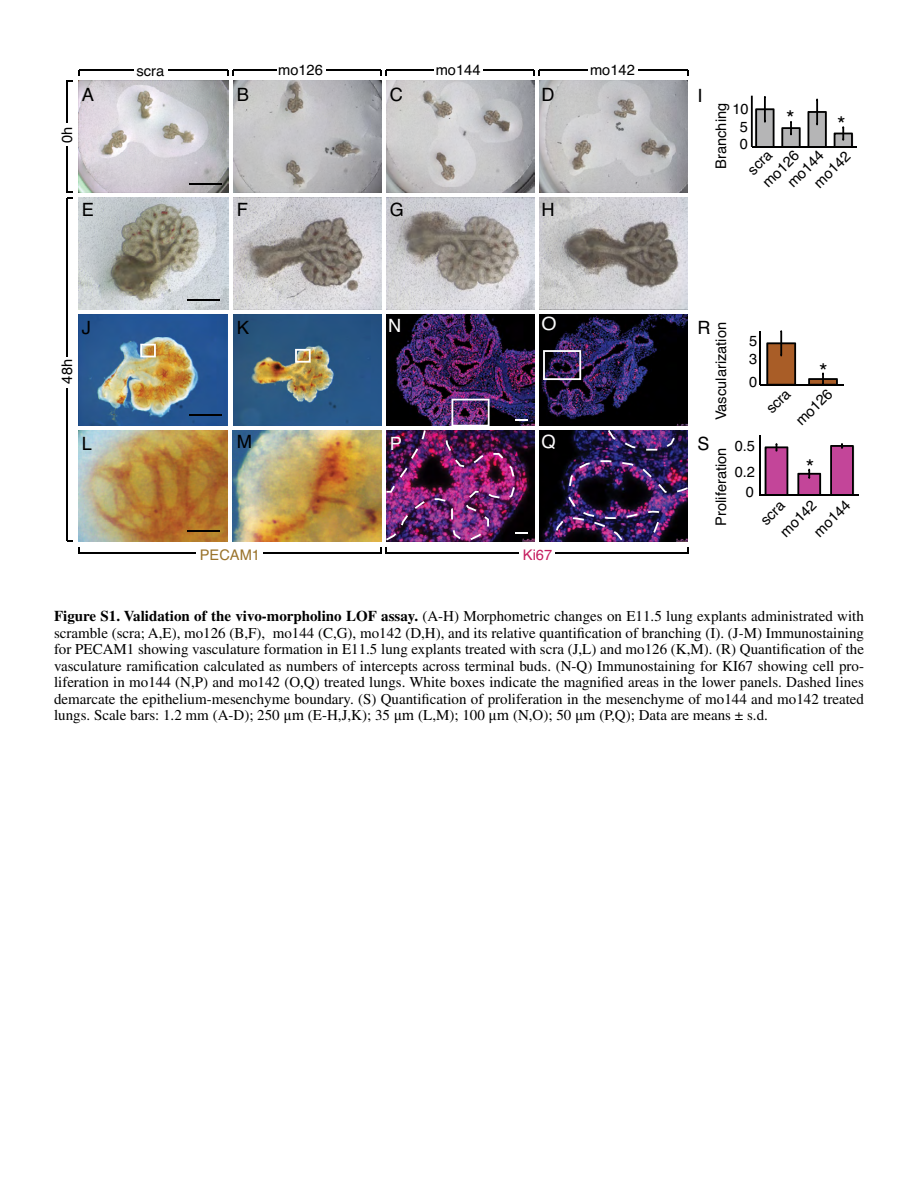
<style>
.page{position:relative;width:918px;height:1188px;background:#fff}
.page>*{position:absolute;margin:0;border:0;box-sizing:border-box;transform-origin:0 0}
.t1{font:22.05px "Helvetica";color:#000}
.t2{font:18.3px "Helvetica";color:#000}
.t3{font:18.3px "Helvetica";color:#fff}
.t4{font:18.3px "Helvetica";color:#f9f9fa;scale:1.06 1}
.t5{font:18.3px "Helvetica";color:#f9f9fa}
.t6{font:18.3px "Helvetica";color:#fcfafb}
.t7{font:15px/16.5px "Times";color:#000;text-align:justify}
.t8{font:14.7px/17.7px "Helvetica";color:#000}
.t9{font:14.7px "Helvetica";color:#9a732b}
.t10{font:14.7px "Helvetica";color:#c61e60}
.s1{font-weight:700}
.s2{font-family:"Cambria"}
</style>
<div class="page">
<img style="left:79px;top:314px;width:149px;height:112px">
<img style="left:79px;top:81px;width:149px;height:111px">
<img style="left:386px;top:81px;width:148px;height:112px">
<img style="left:233px;top:81px;width:149px;height:112px">
<img style="left:539px;top:81px;width:149px;height:112px">
<img style="left:79px;top:198px;width:149px;height:111px">
<img style="left:386px;top:198px;width:148px;height:111px">
<img style="left:233px;top:198px;width:148px;height:111px">
<img style="left:539px;top:197px;width:149px;height:112px">
<img style="left:539px;top:314px;width:149px;height:112px">
<img style="left:539px;top:430px;width:149px;height:111px">
<img style="left:386px;top:314px;width:148px;height:112px">
<img style="left:528px;top:430px;width:6px;height:111px">
<img style="left:79px;top:431px;width:149px;height:110px">
<img style="left:233px;top:314px;width:148px;height:112px">
<img style="left:233px;top:431px;width:148px;height:110px">
<svg style="left:608px;top:430px;width:67px;height:21px"></svg>
<img style="left:555px;top:460px;width:133px;height:81px">
<hr style="left:79px;top:70px;width:54px;height:1px;background:#000">
<hr style="left:168px;top:70px;width:60px;height:1px;background:#000">
<svg style="left:227px;top:70px;width:7px;height:6px"></svg>
<hr style="left:233px;top:70px;width:44px;height:1px;background:#000">
<hr style="left:326px;top:70px;width:55px;height:1px;background:#000">
<svg style="left:380px;top:70px;width:7px;height:6px"></svg>
<hr style="left:386px;top:70px;width:47px;height:1px;background:#000">
<hr style="left:483px;top:70px;width:51px;height:1px;background:#000">
<svg style="left:533px;top:70px;width:7px;height:6px"></svg>
<hr style="left:539px;top:70px;width:49px;height:1px;background:#000">
<hr style="left:638px;top:70px;width:50px;height:1px;background:#000">
<hr style="left:66px;top:81px;width:2px;height:42px;background:#000">
<hr style="left:66px;top:146px;width:2px;height:46px;background:#000">
<svg style="left:67px;top:192px;width:5px;height:7px"></svg>
<hr style="left:66px;top:198px;width:2px;height:159px;background:#000">
<hr style="left:66px;top:388px;width:2px;height:153px;background:#000">
<svg style="left:78px;top:547px;width:2px;height:6px"></svg>
<hr style="left:79px;top:553px;width:117px;height:1px;background:#000">
<hr style="left:263px;top:553px;width:118px;height:1px;background:#000">
<svg style="left:380px;top:547px;width:7px;height:6px"></svg>
<hr style="left:386px;top:553px;width:133px;height:1px;background:#000">
<hr style="left:556px;top:553px;width:132px;height:1px;background:#000">
<svg style="left:295px;top:349px;width:16px;height:14px"></svg>
<svg style="left:140px;top:344px;width:16px;height:13px"></svg>
<svg style="left:543px;top:350px;width:38px;height:30px"></svg>
<svg style="left:759px;top:443px;width:100px;height:53px"></svg>
<hr style="left:759px;top:435px;width:2px;height:60px;background:#000">
<hr style="left:760px;top:494px;width:98px;height:2px;background:#000">
<svg style="left:750px;top:95px;width:107px;height:53px"></svg>
<hr style="left:752px;top:146px;width:104px;height:2px;background:#000">
<svg style="left:766px;top:330px;width:72px;height:54px"></svg>
<hr style="left:759px;top:331px;width:2px;height:54px;background:#000">
<hr style="left:760px;top:384px;width:84px;height:2px;background:#000">
<hr style="left:189px;top:183px;width:33px;height:2px;background:#000">
<hr style="left:188px;top:299px;width:32px;height:2px;background:#000">
<hr style="left:187px;top:530px;width:33px;height:2px;background:#000">
<hr style="left:189px;top:414px;width:33px;height:2px;background:#000">
<img style="left:386px;top:399px;width:142px;height:142px">
<p class="t8" style="left:137px;top:62px;width:29px">scra</p>
<p class="t8" style="left:278px;top:61px;width:46px">mo126</p>
<p class="t8" style="left:436px;top:61px;width:46px">mo144</p>
<p class="t8" style="left:590px;top:61px;width:46px">mo142</p>
<p class="t2" style="left:82px;top:80px;width:14px">A</p>
<p class="t2" style="left:237px;top:80px;width:14px">B</p>
<p class="t2" style="left:390px;top:80px;width:15px">C</p>
<p class="t2" style="left:541px;top:80px;width:15px">D</p>
<p class="t8" style="left:59px;top:143px;width:18px;rotate:-90deg">0h</p>
<p class="t2" style="left:82px;top:196px;width:14px">E</p>
<p class="t2" style="left:237px;top:196px;width:13px">F</p>
<p class="t2" style="left:390px;top:196px;width:16px">G</p>
<p class="t2" style="left:541px;top:196px;width:15px">H</p>
<p class="t2" style="left:82px;top:313px;width:11px">J</p>
<p class="t2" style="left:237px;top:314px;width:14px">K</p>
<p class="t8" style="left:59px;top:384px;width:26px;rotate:-90deg">48h</p>
<p class="t2" style="left:82px;top:429px;width:12px">L</p>
<p class="t2" style="left:237px;top:427px;width:17px">M</p>
<p class="t3" style="left:388px;top:311px;width:15px">N</p>
<p class="t4" style="left:541px;top:309px;width:16px">O</p>
<p class="t5" style="left:390px;top:429px;width:14px">P</p>
<p class="t6" style="left:541px;top:427px;width:16px">Q</p>
<p class="t9" style="left:200px;top:543px;width:62px">PECAM1</p>
<p class="t10" style="left:523px;top:544px;width:31px">Ki67</p>
<p class="t2" style="left:698px;top:81px;width:7px">I</p>
<p class="t8" style="left:732px;top:100px;width:18px;text-align:center">10<br>5<br>0</p>
<p class="t8" style="left:712px;top:169px;width:67px;rotate:-90deg">Branching</p>
<h1 class="t1" style="left:786px;top:104px;width:61px">* *</h1>
<p class="t8" style="left:796px;top:165px;width:46px;line-height:19px;text-indent:-18px;rotate:-45deg">mo144 mo142</p>
<p class="t8" style="left:743px;top:165px;width:48px;line-height:19.6px;rotate:-45deg">scra mo126</p>
<p class="t2" style="left:698px;top:313px;width:15px">R</p>
<p class="t8" style="left:712px;top:420px;width:100px;rotate:-90deg">Vascularization</p>
<p class="t8" style="left:749px;top:332px;width:10px">5</p>
<p class="t8" style="left:749px;top:373px;width:10px">0</p>
<p class="t8" style="left:749px;top:351px;width:10px">3</p>
<h1 class="t1" style="left:819px;top:354px;width:10px">*</h1>
<p class="t8" style="left:767px;top:392px;width:46px;line-height:29.5px;text-indent:-13px;rotate:-45deg">scra mo126</p>
<p class="t2" style="left:698px;top:429px;width:14px">S</p>
<p class="t8" style="left:735px;top:433px;width:22px;line-height:26.1px">0.5<br>0.2</p>
<p class="t8" style="left:746px;top:484px;width:10px">0</p>
<p class="t8" style="left:712px;top:526px;width:80px;rotate:-90deg">Proliferation</p>
<h1 class="t1" style="left:806px;top:450px;width:10px">*</h1>
<p class="t8" style="left:810px;top:528px;width:46px;rotate:-45deg">mo144</p>
<p class="t8" style="left:759px;top:511px;width:46px;line-height:22.2px;text-indent:-6px;rotate:-45deg">scra mo142</p>
<p class="t7" style="left:54px;top:608px;width:812px"><span class="s1">Figure S1. Validation of the vivo-morpholino LOF assay.</span> (A-H) Morphometric changes on E11.5 lung explants administrated with scramble (scra; A,E), mo126 (B,F), mo144 (C,G), mo142 (D,H), and its relative quantification of branching (I). (J-M) Immunostaining for PECAM1 showing vasculature formation in E11.5 lung explants treated with scra (J,L) and mo126 (K,M). (R) Quantification of the vasculature ramification calculated as numbers of intercepts across terminal buds. (N-Q) Immunostaining for KI67 showing cell pro&shy;liferation in mo144 (N,P) and mo142 (O,Q) treated lungs. White boxes indicate the magnified areas in the lower panels. Dashed lines demarcate the epithelium-mesenchyme boundary. (S) Quantification of proliferation in the mesenchyme of mo144 and mo142 treated lungs. Scale bars: 1.2 mm (A-D); 250 <span class="s2">μm</span> (E-H,J,K); 35 <span class="s2">μm</span> (L,M); 100 <span class="s2">μm</span> (N,O); 50 <span class="s2">μm</span> (P,Q); Data are means ± s.d.</p>
</div>
